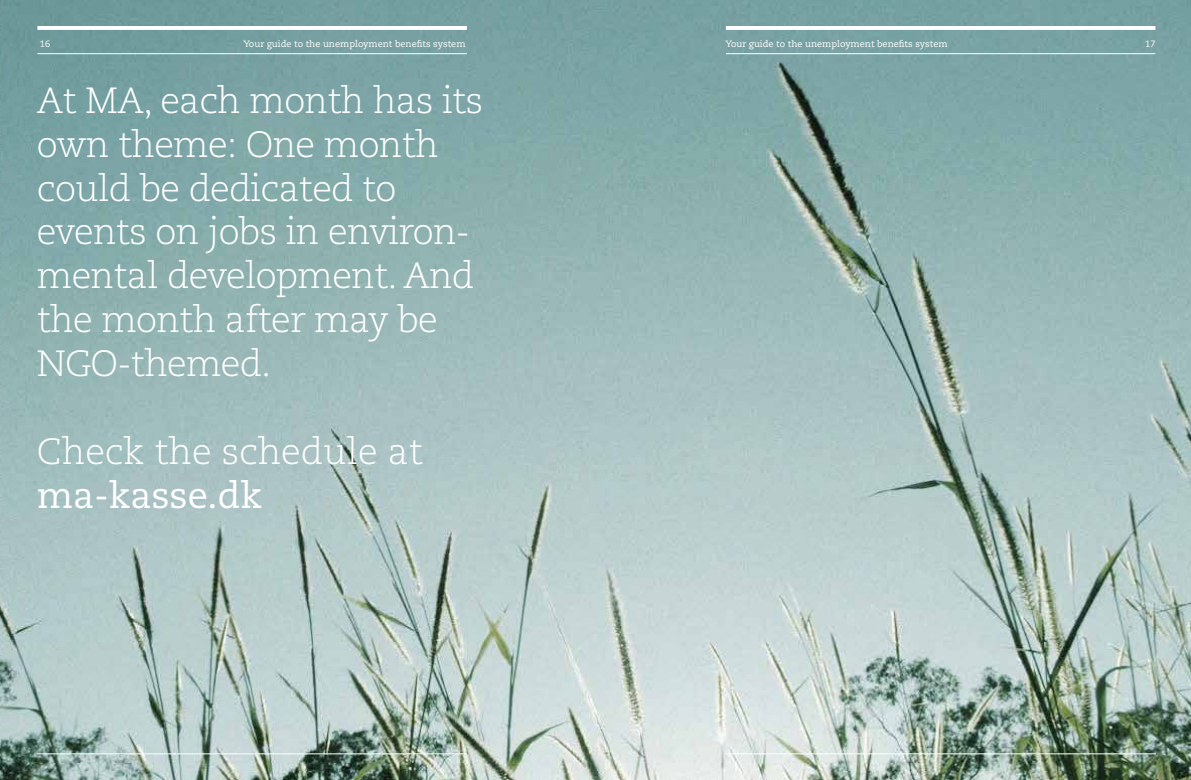
<style>
.page{position:relative;width:1191px;height:780px;background:#fff}
.page>*{position:absolute;margin:0;border:0;box-sizing:border-box;transform-origin:0 0}
.t1{font:300 36.4px/43.9px "Caecilia";letter-spacing:-.02em;color:#fff}
.t2{font:300 36.4px "Caecilia";color:#fff}
.t3{font:36.4px "Caecilia";color:#fff}
.t4{font:9.2px "Caecilia";color:#fff}
</style>
<div class="page">
<img style="left:0;top:0;width:1191px;height:780px">
<hr style="left:726px;top:26px;width:429px;height:4px;background:#fff">
<hr style="left:726px;top:53px;width:429px;height:1px;background:#fff">
<hr style="left:726px;top:753px;width:430px;height:1px;background:#fff">
<hr style="left:37px;top:53px;width:430px;height:1px;background:#fff">
<hr style="left:37px;top:26px;width:430px;height:4px;background:#fff">
<hr style="left:37px;top:753px;width:430px;height:1px;background:#fff">
<p class="t4" style="left:40px;top:38px;width:12px">16</p>
<p class="t4" style="left:243px;top:39px;width:224px">Your guide to the unemployment benefits system</p>
<p class="t4" style="left:725px;top:38px;width:224px">Your guide to the unemployment benefits system</p>
<p class="t4" style="left:1145px;top:38px;width:12px">17</p>
<p class="t1" style="left:37px;top:79px;width:448px">At MA, each month has its own theme: One month could be dedicated to events on jobs in environ&shy;mental development. And the month after may be<br>NGO-themed.</p>
<p class="t2" style="left:37px;top:431px;width:387px">Check the schedule at</p>
<p class="t3" style="left:37px;top:474px;width:227px">ma-kasse.dk</p>
</div>
